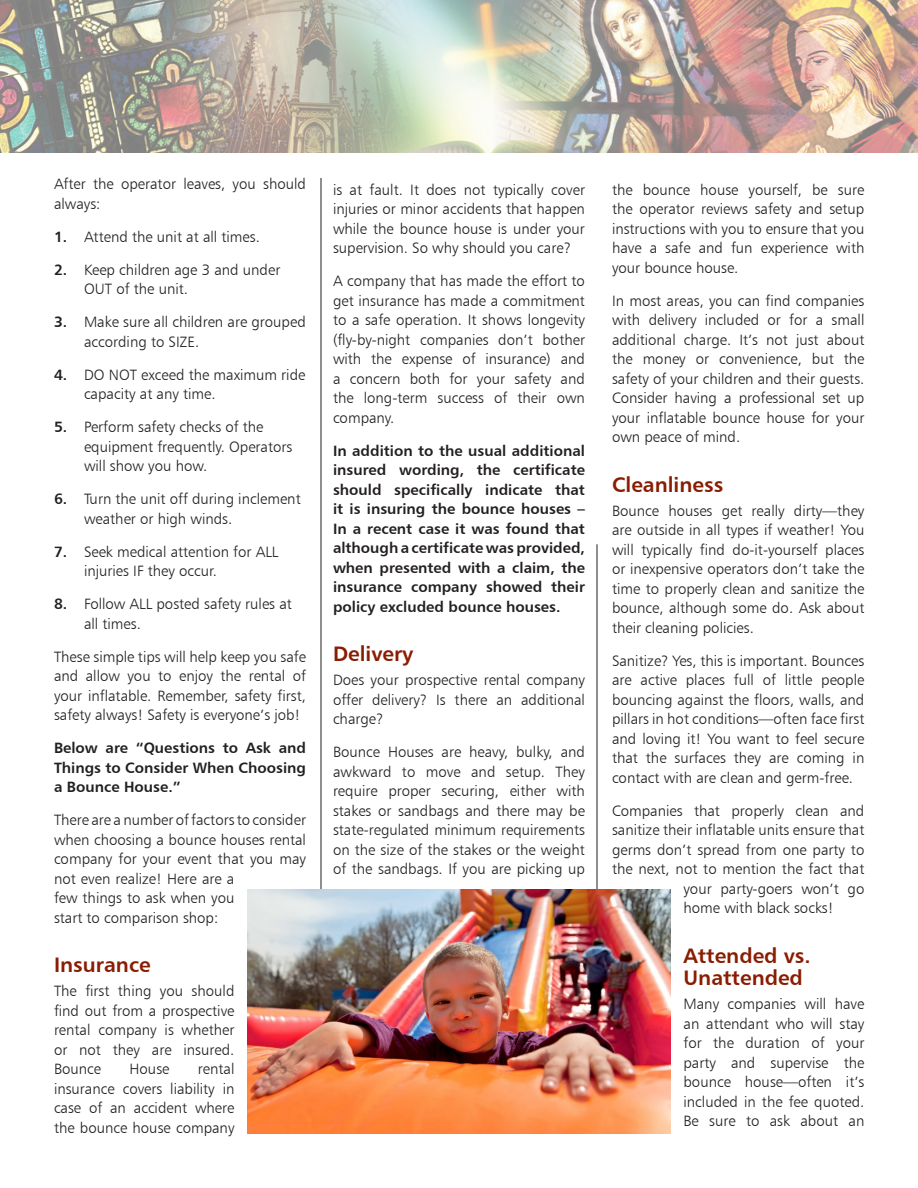
<style>
.page{position:relative;width:918px;height:1188px;background:#fff}
.page>*{position:absolute;margin:0;border:0;box-sizing:border-box;transform-origin:0 0}
.SubHeader{font:21px/22.5px "Humanist 777 BT Bold B";color:#891d02}
.Body_Text{font:15px/19.5px "Humanist 777 BT Light B";color:#231f20;text-align:justify}
.Body_Text-2{font:15px/19.5px "Humanist 777 BT Bold B";color:#231f20;text-align:justify}
.s1{font-family:"Humanist 777 BT Bold B"}
</style>
<div class="page">
<img style="left:1px;top:0;width:917px;height:152px">
<hr style="left:321px;top:178px;width:1px;height:898px;background:#231f20">
<hr style="left:597px;top:544px;width:1px;height:532px;background:#231f20">
<img style="left:248px;top:890px;width:422px;height:244px">
<p class="Body_Text" style="left:54px;top:174px;width:253px">After the operator leaves, you should always:</p>
<p class="Body_Text" style="left:54px;top:227px;width:207px"><span class="s1">1.</span> Attend the unit at all times.</p>
<p class="Body_Text" style="left:84px;top:260px;width:198px;text-indent:-30px"><span class="s1">2.</span> Keep children age 3 and under<br>OUT of the unit.</p>
<p class="Body_Text" style="left:84px;top:312px;width:223px;text-indent:-30px"><span class="s1">3.</span> Make sure all children are grouped according to SIZE.</p>
<p class="Body_Text" style="left:84px;top:365px;width:223px;text-indent:-30px"><span class="s1">4.</span> DO NOT exceed the maximum ride capacity at any time.</p>
<p class="Body_Text" style="left:84px;top:417px;width:210px;text-align:left;text-indent:-30px"><span class="s1">5.</span> Perform safety checks of the equipment frequently. Operators will show you how.</p>
<p class="Body_Text" style="left:84px;top:489px;width:218px;text-indent:-30px"><span class="s1">6.</span> Turn the unit off during inclement weather or high winds.</p>
<p class="Body_Text" style="left:84px;top:542px;width:196px;text-indent:-30px"><span class="s1">7.</span> Seek medical attention for ALL injuries IF they occur.</p>
<p class="Body_Text" style="left:84px;top:594px;width:209px;text-indent:-30px"><span class="s1">8.</span> Follow ALL posted safety rules at all times.</p>
<p class="Body_Text" style="left:54px;top:647px;width:254px">These simple tips will help keep you safe and allow you to enjoy the rental of your inflatable. Remember, safety first, safety always! Safety is everyone’s job!</p>
<p class="Body_Text-2" style="left:54px;top:738px;width:254px">Below are “Questions to Ask and Things to Consider When Choosing a Bounce House.”</p>
<p class="Body_Text" style="left:54px;top:810px;width:254px;text-align:left">There are a number of factors to consider when choosing a bounce houses rental company for your event that you may not even realize! Here are a<br>few things to ask when you<br>start to comparison shop:</p>
<p class="SubHeader" style="left:54px;top:953px;width:98px">Insurance</p>
<p class="Body_Text" style="left:54px;top:981px;width:182px">The first thing you should find out from a prospective rental company is whether or not they are insured.<br>Bounce</p>
<p class="Body_Text" style="left:54px;top:1059px;width:182px;text-indent:144px">rental insurance covers liability in case of an accident where the bounce house company</p>
<p class="Body_Text" style="left:130px;top:1059px;width:41px">House</p>
<p class="Body_Text" style="left:333px;top:180px;width:254px">is at fault. It does not typically cover injuries or minor accidents that happen while the bounce house is under your supervision. So why should you care?</p>
<p class="Body_Text" style="left:333px;top:271px;width:254px">A company that has made the effort to get insurance has made a commitment to a safe operation. It shows longevity (fly-by-night companies don’t bother with the expense of insurance) and a concern both for your safety and the long-term success of their own company.</p>
<p class="Body_Text-2" style="left:333px;top:441px;width:254px">In addition to the usual additional insured wording, the certificate should specifically indicate that it is insuring the bounce houses – In a recent case it was found that although a certificate was provided, when presented with a claim, the insurance company showed their policy excluded bounce houses.</p>
<p class="SubHeader" style="left:333px;top:642px;width:82px">Delivery</p>
<p class="Body_Text" style="left:333px;top:670px;width:253px">Does your prospective rental company offer delivery? Is there an additional charge?</p>
<p class="Body_Text" style="left:333px;top:742px;width:254px">Bounce Houses are heavy, bulky, and awkward to move and setup. They require proper securing, either with stakes or sandbags and there may be state-regulated minimum requirements on the size of the stakes or the weight of the sandbags. If you are picking up</p>
<p class="Body_Text" style="left:612px;top:180px;width:254px">the bounce house yourself, be sure the operator reviews safety and setup instructions with you to ensure that you have a safe and fun experience with your bounce house.</p>
<p class="Body_Text" style="left:612px;top:291px;width:254px">In most areas, you can find companies with delivery included or for a small additional charge. It’s not just about the money or convenience, but the safety of your children and their guests.<br>Consider having a professional set up your inflatable bounce house for your own peace of mind.</p>
<p class="SubHeader" style="left:612px;top:473px;width:113px">Cleanliness</p>
<p class="Body_Text" style="left:612px;top:501px;width:254px">Bounce houses get really dirty—they are outside in all types if weather! You will typically find do-it-yourself places or inexpensive operators don’t take the time to properly clean and sanitize the bounce, although some do. Ask about their cleaning policies.</p>
<p class="Body_Text" style="left:612px;top:651px;width:254px">Sanitize? Yes, this is important. Bounces are active places full of little people bouncing against the floors, walls, and pillars in hot conditions—often face first and loving it! You want to feel secure that the surfaces they are coming in contact with are clean and germ-free.</p>
<p class="Body_Text" style="left:612px;top:801px;width:254px">Companies that properly clean and</p>
<p class="Body_Text" style="left:612px;top:820px;width:254px">sanitize their inflatable units ensure that</p>
<p class="Body_Text" style="left:612px;top:840px;width:254px">germs don’t spread from one party to</p>
<p class="Body_Text" style="left:612px;top:859px;width:254px">the next, not to mention the fact that</p>
<p class="Body_Text" style="left:684px;top:879px;width:182px">your party-goers won’t go</p>
<p class="Body_Text" style="left:684px;top:898px;width:152px">home with black socks!</p>
<p class="SubHeader" style="left:684px;top:944px;width:129px">Attended vs.<br>Unattended</p>
<p class="Body_Text" style="left:684px;top:994px;width:182px">Many companies will have an attendant who will stay for the duration of your party and supervise the bounce house—often it’s included in the fee quoted.<br>Be sure to ask about an</p>
</div>
